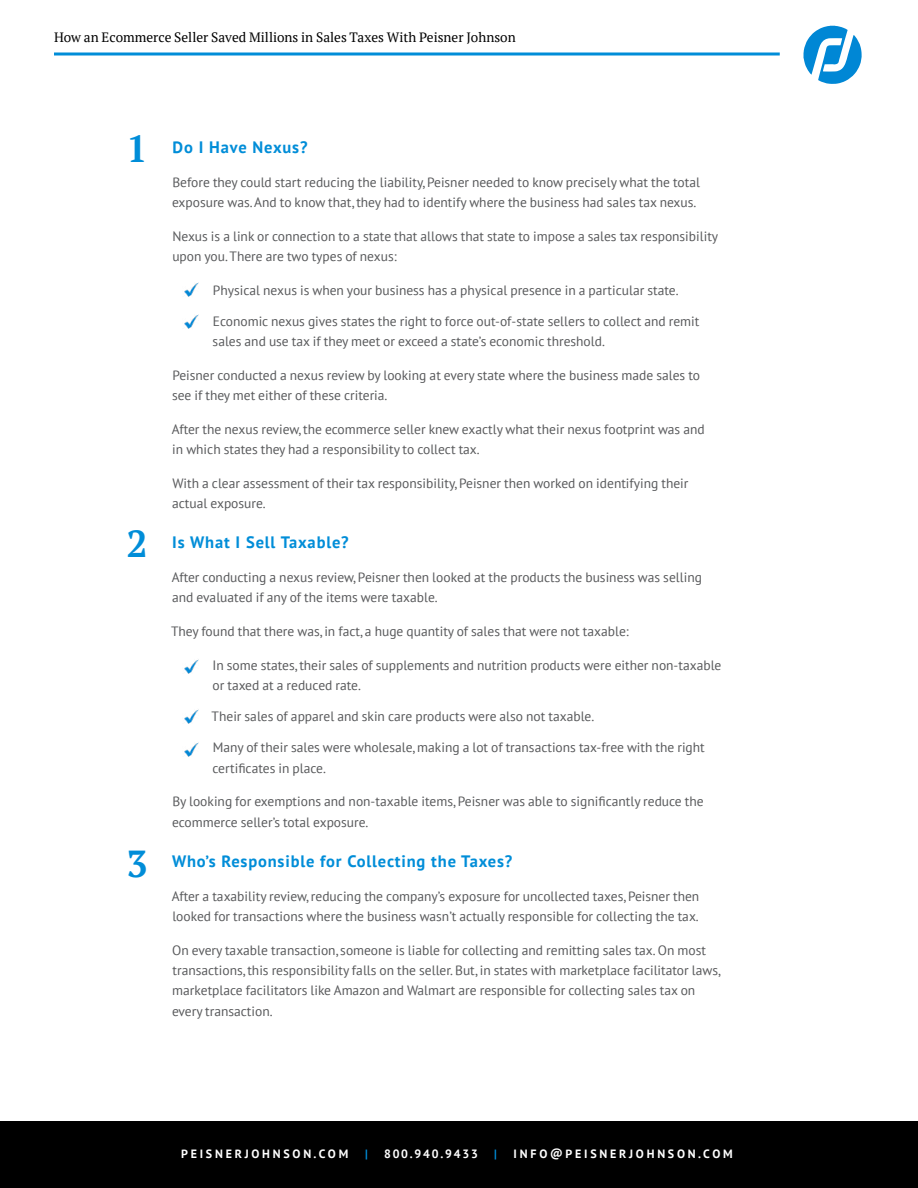
<style>
.page{position:relative;width:918px;height:1188px;background:#fff}
.page>*{position:absolute;margin:0;border:0;box-sizing:border-box;transform-origin:0 0}
.t1{font:700 37.5px "PT Serif";color:#008dd8}
.t2{font:700 16.5px "PT Sans";letter-spacing:.05em;color:#008dd8}
.t3{font:13.5px/20.2px "PT Sans";color:#58595b}
.t4{font:13.5px "PT Serif";color:#000}
.t5{font:700 12px "PT Sans";letter-spacing:.23em;color:#fff}
.t6{font:700 12px "PT Sans";letter-spacing:.15em;color:#fff}
.t7{font:700 12px "PT Sans";color:#008dd8}
.s1{color:#fff}
</style>
<div class="page">
<svg style="left:804px;top:26px;width:58px;height:58px"></svg>
<svg style="left:54px;top:52px;width:726px;height:4px;background:#3fa9e1"></svg>
<div style="left:0;top:1121px;width:918px;height:67px;background:#000"></div>
<img style="left:184px;top:282px;width:15px;height:15px">
<img style="left:184px;top:314px;width:15px;height:15px">
<img style="left:184px;top:659px;width:15px;height:15px">
<img style="left:184px;top:709px;width:15px;height:15px">
<img style="left:184px;top:742px;width:15px;height:15px">
<p class="t4" style="left:54px;top:28px;width:463px">How an Ecommerce Seller Saved Millions in Sales Taxes With Peisner Johnson</p>
<h1 class="t1" style="left:126px;top:124px;width:23px">1</h1>
<h1 class="t1" style="left:126px;top:519px;width:23px">2</h1>
<h1 class="t1" style="left:126px;top:839px;width:23px">3</h1>
<p class="t2" style="left:173px;top:136px;width:137px">Do I Have Nexus?</p>
<p class="t3" style="left:172px;top:171px;width:529px">Before they could start reducing the liability, Peisner needed to know precisely what the total exposure was. And to know that, they had to identify where the business had sales tax nexus.</p>
<p class="t3" style="left:172px;top:225px;width:547px">Nexus is a link or connection to a state that allows that state to impose a sales tax responsibility upon you. There are two types of nexus:</p>
<p class="t3" style="left:195px;top:279px;width:485px"><span class="s1">•</span> Physical nexus is when your business has a physical presence in a particular state.</p>
<p class="t3" style="left:213px;top:310px;width:488px;text-indent:-18px"><span class="s1">•</span> Economic nexus gives states the right to force out-of-state sellers to collect and remit sales and use tax if they meet or exceed a state’s economic threshold.</p>
<p class="t3" style="left:172px;top:364px;width:529px">Peisner conducted a nexus review by looking at every state where the business made sales to see if they met either of these criteria.</p>
<p class="t3" style="left:172px;top:418px;width:535px">After the nexus review, the ecommerce seller knew exactly what their nexus footprint was and in which states they had a responsibility to collect tax.</p>
<p class="t3" style="left:172px;top:472px;width:518px">With a clear assessment of their tax responsibility, Peisner then worked on identifying their actual exposure.</p>
<p class="t2" style="left:172px;top:532px;width:178px">Is What I Sell Taxable?</p>
<p class="t3" style="left:172px;top:567px;width:532px">After conducting a nexus review, Peisner then looked at the products the business was selling and evaluated if any of the items were taxable.</p>
<p class="t3" style="left:171px;top:621px;width:459px">They found that there was, in fact, a huge quantity of sales that were not taxable:</p>
<p class="t3" style="left:213px;top:655px;width:510px;text-indent:-17px"><span class="s1">•</span> In some states, their sales of supplements and nutrition products were either non-taxable or taxed at a reduced rate.</p>
<p class="t3" style="left:195px;top:706px;width:401px"><span class="s1">•</span> Their sales of apparel and skin care products were also not taxable.</p>
<p class="t3" style="left:213px;top:737px;width:494px;text-indent:-17px"><span class="s1">•</span> Many of their sales were wholesale, making a lot of transactions tax-free with the right certificates in place.</p>
<p class="t3" style="left:172px;top:791px;width:533px">By looking for exemptions and non-taxable items, Peisner was able to significantly reduce the ecommerce seller’s total exposure.</p>
<p class="t2" style="left:172px;top:850px;width:342px">Who’s Responsible for Collecting the Taxes?</p>
<p class="t3" style="left:172px;top:886px;width:529px">After a taxability review, reducing the company’s exposure for uncollected taxes, Peisner then looked for transactions where the business wasn’t actually responsible for collecting the tax.</p>
<p class="t3" style="left:172px;top:940px;width:550px">On every taxable transaction, someone is liable for collecting and remitting sales tax. On most transactions, this responsibility falls on the seller. But, in states with marketplace facilitator laws, marketplace facilitators like Amazon and Walmart are responsible for collecting sales tax on every transaction.</p>
<p class="t5" style="left:181px;top:1146px;width:169px">PEISNERJOHNSON.COM</p>
<p class="t7" style="left:365px;top:1146px;width:4px">|</p>
<p class="t6" style="left:384px;top:1146px;width:95px">800.940.9433</p>
<p class="t7" style="left:494px;top:1146px;width:4px">|</p>
<p class="t5" style="left:514px;top:1146px;width:221px">INFO@PEISNERJOHNSON.COM</p>
</div>
